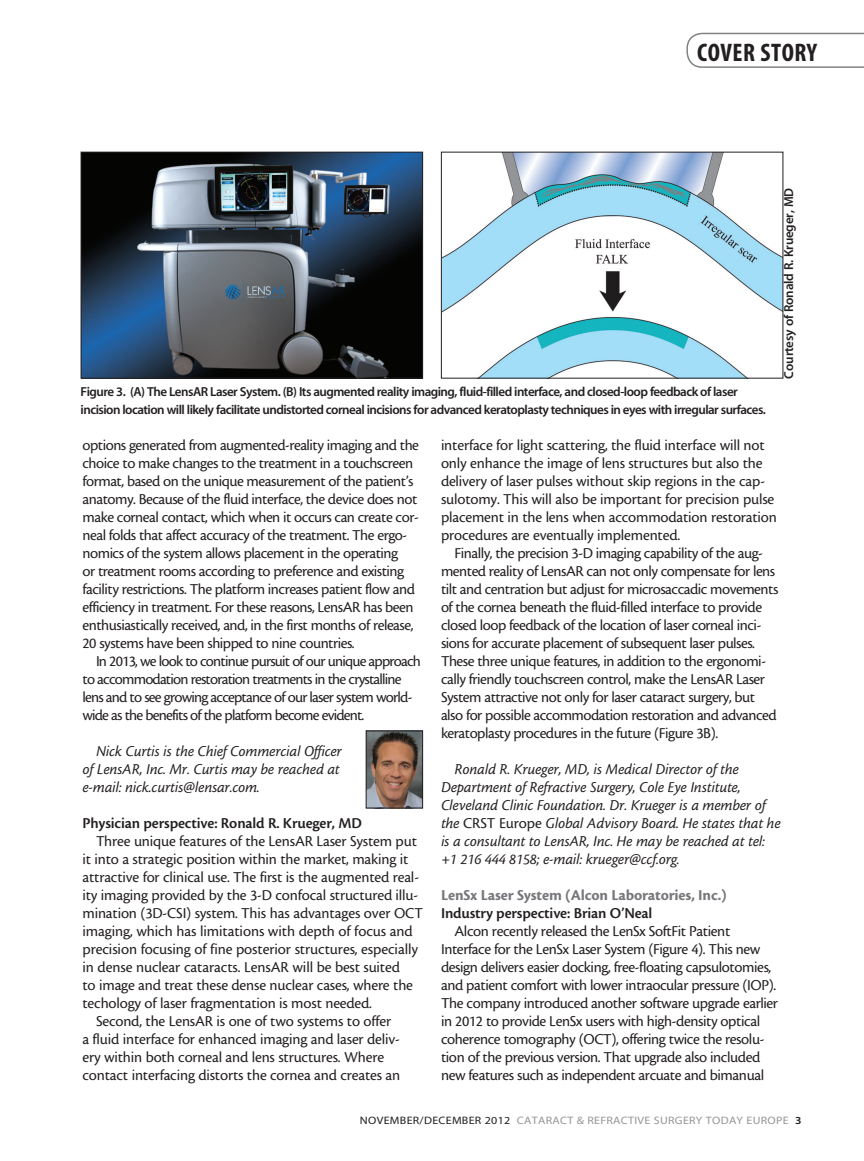
<style>
.page{position:relative;width:864px;height:1161px;background:#fff}
.page>*{position:absolute;margin:0;border:0;box-sizing:border-box;transform-origin:0 0}
.t1{font:25.5px "Myriad MM 700 300";letter-spacing:.02em;color:#231f20}
.feature_body{font:15.75px/18px "Cronos MM 408 10";letter-spacing:-.025em;color:#231f20}
.feature_body-2{font:15.75px/18px "Cronos MM It 408 10";letter-spacing:-.005em;color:#231f20}
.feature_body-3{font:15.75px/18px "Cronos MM 408 10";letter-spacing:-.05em;color:#231f20}
.feature_body-4{font:15.75px "Cronos MM 574 10";letter-spacing:-.01em;color:#231f20}
.feature_body-5{font:15.75px "Cronos MM 700 10";letter-spacing:-.01em;color:#76787b}
.feature_caption{font:13.05px/18px "Myriad MM 565 600";letter-spacing:-.04em;color:#231f20}
.feature_caption-2{font:13.05px "Myriad MM 565 600";letter-spacing:-.01em;color:#231f20}
.t2{font:10.8px "Myriad MM 400 600";letter-spacing:.025em;color:#939598;scale:1.11 1}
.s1{font-family:"Cronos MM 408 10"}
.s2{color:#231f20}
.s3{font-family:"Myriad MM 565 600";color:#231f20}
</style>
<div class="page">
<svg style="left:686px;top:33px;width:178px;height:35px"></svg>
<img style="left:83px;top:154px;width:338px;height:223px">
<div style="left:81px;top:152px;width:342px;height:227px;border:1px solid #231f20"></div>
<img style="left:368px;top:733px;width:53px;height:73px">
<div style="left:366px;top:731px;width:57px;height:77px;border:1px solid #231f20"></div>
<img style="left:443px;top:154px;width:338px;height:223px">
<h1 class="t1" style="left:697px;top:40px;width:122px">COVER STORY</h1>
<p class="feature_caption" style="left:81px;top:383px;width:687px">Figure 3. (A) The LensAR Laser System. (B) Its augmented reality imaging, fluid-filled interface, and closed-loop feedback of laser incision location will likely facilitate undistorted corneal incisions for advanced keratoplasty techniques in eyes with irregular surfaces.</p>
<p class="feature_caption-2" style="left:782px;top:379px;width:192px;rotate:-90deg">Courtesy of Ronald R. Krueger, MD</p>
<p class="feature_body" style="left:82px;top:436px;width:338px">options generated from augmented-reality imaging and the choice to make changes to the treatment in a touchscreen format, based on the unique measurement of the patient’s anatomy. Because of the fluid interface, the device does not make corneal contact, which when it occurs can create cor&shy;neal folds that affect accuracy of the treatment. The ergo&shy;nomics of the system allows placement in the operating<br>or treatment rooms according to preference and existing facility restrictions. The platform increases patient flow and efficiency in treatment. For these reasons, LensAR has been enthusiastically received, and, in the first months of release, 20 systems have been shipped to nine countries.</p>
<p class="feature_body-3" style="left:82px;top:652px;width:340px;text-indent:14px">In 2013, we look to continue pursuit of our unique approach to accommodation restoration treatments in the crystalline lens and to see growing acceptance of our laser system world&shy;wide as the benefits of the platform become evident.</p>
<p class="feature_body-2" style="left:82px;top:742px;width:261px;text-indent:14px">Nick Curtis is the Chief Commercial Officer of LensAR, Inc. Mr. Curtis may be reached at e-mail: nick.curtis@lensar.com.</p>
<p class="feature_body-4" style="left:82px;top:815px;width:281px">Physician perspective: Ronald R. Krueger, MD</p>
<p class="feature_body" style="left:82px;top:832px;width:342px;text-indent:14px">Three unique features of the LensAR Laser System put it into a strategic position within the market, making it attractive for clinical use. The first is the augmented real&shy;ity imaging provided by the 3-D confocal structured illu&shy;mination (3D-CSI) system. This has advantages over OCT imaging, which has limitations with depth of focus and precision focusing of fine posterior structures, especially in dense nuclear cataracts. LensAR will be best suited<br>to image and treat these dense nuclear cases, where the techology of laser fragmentation is most needed.</p>
<p class="feature_body" style="left:82px;top:1012px;width:319px;text-indent:14px">Second, the LensAR is one of two systems to offer a fluid interface for enhanced imaging and laser deliv&shy;ery within both corneal and lens structures. Where contact interfacing distorts the cornea and creates an</p>
<p class="feature_body" style="left:441px;top:436px;width:337px">interface for light scattering, the fluid interface will not only enhance the image of lens structures but also the delivery of laser pulses without skip regions in the cap&shy;sulotomy. This will also be important for precision pulse placement in the lens when accommodation restoration procedures are eventually implemented.</p>
<p class="feature_body" style="left:441px;top:544px;width:339px;text-indent:14px">Finally, the precision 3-D imaging capability of the aug&shy;mented reality of LensAR can not only compensate for lens tilt and centration but adjust for microsaccadic movements of the cornea beneath the fluid-filled interface to provide closed loop feedback of the location of laser corneal inci&shy;sions for accurate placement of subsequent laser pulses.<br>These three unique features, in addition to the ergonomi&shy;cally friendly touchscreen control, make the LensAR Laser System attractive not only for laser cataract surgery, but also for possible accommodation restoration and advanced keratoplasty procedures in the future (Figure 3B).</p>
<p class="feature_body-2" style="left:441px;top:760px;width:341px;text-indent:14px">Ronald R. Krueger, MD, is Medical Director of the Department of Refractive Surgery, Cole Eye Institute, Cleveland Clinic Foundation. Dr. Krueger is a member of the <span class="s1">CRST Europe</span> Global Advisory Board. He states that he is a consultant to LensAR, Inc. He may be reached at tel: +1 216 444 8158; e-mail: krueger@ccf.org.</p>
<p class="feature_body-5" style="left:441px;top:887px;width:287px">LenSx Laser System (Alcon Laboratories, Inc.)</p>
<p class="feature_body-4" style="left:441px;top:905px;width:213px">Industry perspective: Brian O’Neal</p>
<p class="feature_body" style="left:441px;top:922px;width:339px;text-indent:14px">Alcon recently released the LenSx SoftFit Patient Interface for the LenSx Laser System (Figure 4). This new design delivers easier docking, free-floating capsulotomies, and patient comfort with lower intraocular pressure (IOP).<br>The company introduced another software upgrade earlier in 2012 to provide LenSx users with high-density optical coherence tomography (OCT), offering twice the resolu&shy;tion of the previous version. That upgrade also included new features such as independent arcuate and bimanual</p>
<p class="t2" style="left:360px;top:1115px;width:399px"><span class="s2">NOVEMBER/DECEMBER 2012</span> CATARACT &amp; REFRACTIVE SURGERY TODAY EUROPE <span class="s3">3</span></p>
</div>
